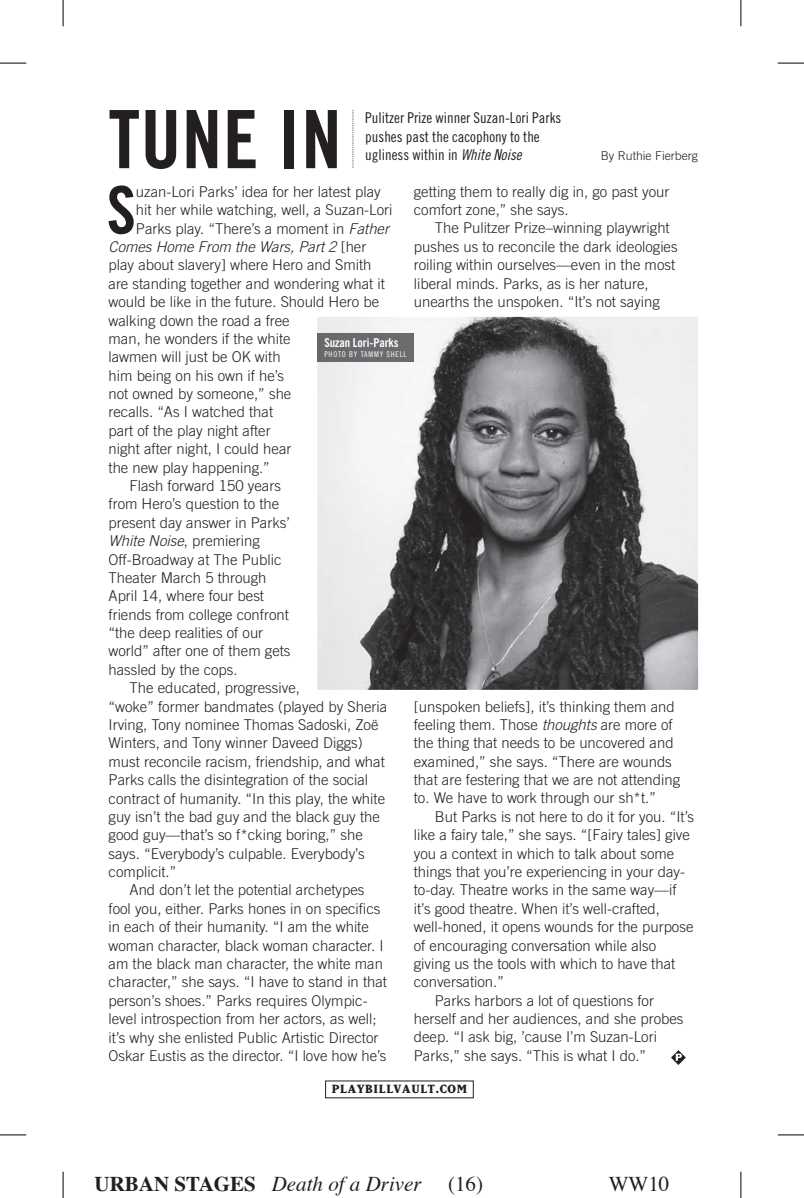
<style>
.page{position:relative;width:804px;height:1198px;background:#fff}
.page>*{position:absolute;margin:0;border:0;box-sizing:border-box;transform-origin:0 0}
.t1{font:80.5px "Trade Gothic Bold Cond Twenty";letter-spacing:.01em;color:#231f20}
.t2{font:65.8px "Trade Gothic Bold Cond Twenty";color:#231f20}
.t3{font:italic 21px "Times";color:#231f20}
.t4{font:21px "Times";color:#231f20}
.t5{font:300 14.88px/18.4px "Trade Gothic";color:#231f20}
.t6{font:14.88px/18.4px "Trade Gothic Cond Eighteen";color:#231f20}
.t7{font:italic 300 14.88px "Trade Gothic";color:#231f20}
.t8{font:800 14px "Matrix";color:#231f20}
.t9{font:300 12.25px "Trade Gothic";color:#231f20}
.t10{font:12.25px "Trade Gothic Bold Cond Twenty";letter-spacing:-.01em;color:#fff}
.t11{font:7.88px "Trade Gothic Cond Eighteen";letter-spacing:.1em;color:#fff}
.s1{font-family:"Trade Gothic Cond Eighteen Obl"}
.s2{font-style:italic}
.s3{font-style:normal}
.s4{font-weight:700;font-style:normal}
</style>
<div class="page">
<img style="left:317px;top:317px;width:381px;height:372px">
<svg style="left:671px;top:1050px;width:14px;height:14px"></svg>
<div style="left:317px;top:333px;width:97px;height:28px;background:#696a6d"></div>
<svg style="left:352px;top:110px;width:1px;height:58px"></svg>
<svg style="left:0;top:63px;width:26px;height:1px"></svg>
<svg style="left:777px;top:62px;width:26px;height:2px"></svg>
<svg style="left:0;top:1134px;width:26px;height:1px"></svg>
<svg style="left:777px;top:1134px;width:26px;height:1px"></svg>
<svg style="left:63px;top:0;width:1px;height:26px"></svg>
<svg style="left:63px;top:1171px;width:1px;height:26px"></svg>
<svg style="left:740px;top:0;width:1px;height:26px"></svg>
<svg style="left:740px;top:1171px;width:2px;height:27px"></svg>
<h1 class="t1" style="left:108px;top:90px;width:234px">TUNE IN</h1>
<p class="t6" style="left:365px;top:109px;width:197px">Pulitzer Prize winner Suzan-Lori Parks pushes past the cacophony to the ugliness within in <span class="s1">White Noise</span></p>
<p class="t9" style="left:600px;top:148px;width:99px">By Ruthie Fierberg</p>
<h2 class="t2" style="left:107px;top:170px;width:31px">S</h2>
<p class="t5" style="left:136px;top:182px;width:246px">uzan-Lori Parks’ idea for her latest play</p>
<p class="t5" style="left:414px;top:182px;width:257px">getting them to really dig in, go past your comfort zone,” she says.</p>
<p class="t5" style="left:414px;top:219px;width:265px;text-indent:21px">The Pulitzer Prize–winning playwright pushes us to reconcile the dark ideologies roiling within ourselves—even in the most liberal minds. Parks, as is her nature, unearths the unspoken. “It’s not saying</p>
<p class="t5" style="left:136px;top:200px;width:258px">hit her while watching, well, a Suzan-Lori</p>
<p class="t5" style="left:136px;top:219px;width:254px">Parks play. “There’s a moment in <span class="s2">Father</span></p>
<p class="t7" style="left:108px;top:238px;width:259px">Comes Home From the Wars, Part 2 <span class="s3">[her</span></p>
<p class="t5" style="left:108px;top:256px;width:264px">play about slavery] where Hero and Smith</p>
<p class="t5" style="left:108px;top:274px;width:278px">are standing together and wondering what it</p>
<p class="t5" style="left:108px;top:292px;width:272px">would be like in the future. Should Hero be</p>
<p class="t5" style="left:108px;top:311px;width:183px">walking down the road a free</p>
<p class="t5" style="left:108px;top:329px;width:183px">man, he wonders if the white</p>
<p class="t5" style="left:108px;top:347px;width:173px">lawmen will just be OK with</p>
<p class="t5" style="left:108px;top:366px;width:177px">him being on his own if he’s</p>
<p class="t5" style="left:108px;top:384px;width:184px">not owned by someone,” she</p>
<p class="t5" style="left:108px;top:402px;width:166px">recalls. “As I watched that</p>
<p class="t5" style="left:108px;top:421px;width:164px">part of the play night after</p>
<p class="t5" style="left:108px;top:439px;width:184px">night after night, I could hear</p>
<p class="t5" style="left:108px;top:458px;width:163px">the new play happening.”</p>
<p class="t5" style="left:129px;top:476px;width:153px">Flash forward 150 years</p>
<p class="t5" style="left:108px;top:494px;width:172px">from Hero’s question to the</p>
<p class="t5" style="left:108px;top:513px;width:182px">present day answer in Parks’</p>
<p class="t5" style="left:108px;top:531px;width:153px"><span class="s2">White Noise</span>, premiering</p>
<p class="t5" style="left:108px;top:549px;width:174px">Off-Broadway at The Public</p>
<p class="t5" style="left:108px;top:568px;width:159px">Theater March 5 through</p>
<p class="t5" style="left:108px;top:586px;width:157px">April 14, where four best</p>
<p class="t5" style="left:108px;top:605px;width:182px">friends from college confront</p>
<p class="t5" style="left:108px;top:623px;width:156px">“the deep realities of our</p>
<p class="t5" style="left:108px;top:641px;width:183px">world” after one of them gets</p>
<p class="t5" style="left:108px;top:660px;width:130px">hassled by the cops.</p>
<p class="t5" style="left:129px;top:678px;width:172px">The educated, progressive,</p>
<p class="t5" style="left:108px;top:696px;width:280px">“woke” former bandmates (played by Sheria</p>
<p class="t5" style="left:108px;top:715px;width:271px">Irving, Tony nominee Thomas Sadoski, Zoë</p>
<p class="t5" style="left:108px;top:733px;width:256px">Winters, and Tony winner Daveed Diggs)</p>
<p class="t5" style="left:108px;top:752px;width:278px">must reconcile racism, friendship, and what</p>
<p class="t5" style="left:108px;top:770px;width:261px">Parks calls the disintegration of the social</p>
<p class="t5" style="left:108px;top:788px;width:278px">contract of humanity. “In this play, the white</p>
<p class="t5" style="left:108px;top:807px;width:273px">guy isn’t the bad guy and the black guy the</p>
<p class="t5" style="left:108px;top:825px;width:256px">good guy—that’s so f*cking boring,” she</p>
<p class="t5" style="left:108px;top:843px;width:257px">says. “Everybody’s culpable. Everybody’s</p>
<p class="t5" style="left:108px;top:862px;width:69px">complicit.”</p>
<p class="t5" style="left:129px;top:880px;width:236px">And don’t let the potential archetypes</p>
<p class="t5" style="left:108px;top:898px;width:273px">fool you, either. Parks hones in on specifics</p>
<p class="t5" style="left:108px;top:917px;width:262px">in each of their humanity. “I am the white</p>
<p class="t5" style="left:108px;top:935px;width:276px">woman character, black woman character. I</p>
<p class="t5" style="left:108px;top:954px;width:276px">am the black man character, the white man</p>
<p class="t5" style="left:108px;top:972px;width:280px">character,” she says. “I have to stand in that</p>
<p class="t5" style="left:108px;top:990px;width:260px">person’s shoes.” Parks requires Olympic-</p>
<p class="t5" style="left:108px;top:1009px;width:269px">level introspection from her actors, as well;</p>
<p class="t5" style="left:108px;top:1027px;width:271px">it’s why she enlisted Public Artistic Director</p>
<p class="t5" style="left:108px;top:1045px;width:279px">Oskar Eustis as the director. “I love how he’s</p>
<p class="t10" style="left:324px;top:335px;width:76px">Suzan Lori-Parks</p>
<p class="t11" style="left:324px;top:350px;width:84px">PHOTO BY TAMMY SHELL</p>
<p class="t5" style="left:414px;top:696px;width:268px">[unspoken beliefs], it’s thinking them and feeling them. Those <span class="s2">thoughts</span> are more of the thing that needs to be uncovered and examined,” she says. “There are wounds that are festering that we are not attending to. We have to work through our sh*t.”</p>
<p class="t5" style="left:435px;top:807px;width:260px">But Parks is not here to do it for you. “It’s</p>
<p class="t5" style="left:414px;top:825px;width:277px">like a fairy tale,” she says. “[Fairy tales] give</p>
<p class="t5" style="left:414px;top:843px;width:262px">you a context in which to talk about some</p>
<p class="t5" style="left:414px;top:862px;width:273px">things that you’re experiencing in your day-</p>
<p class="t5" style="left:414px;top:880px;width:264px">to-day. Theatre works in the same way—if</p>
<p class="t5" style="left:414px;top:898px;width:248px">it’s good theatre. When it’s well-crafted,</p>
<p class="t5" style="left:414px;top:917px;width:281px">well-honed, it opens wounds for the purpose</p>
<p class="t5" style="left:414px;top:935px;width:244px">of encouraging conversation while also</p>
<p class="t5" style="left:414px;top:953px;width:263px">giving us the tools with which to have that</p>
<p class="t5" style="left:414px;top:972px;width:92px">conversation.”</p>
<p class="t5" style="left:435px;top:990px;width:221px">Parks harbors a lot of questions for</p>
<p class="t5" style="left:414px;top:1009px;width:271px">herself and her audiences, and she probes</p>
<p class="t5" style="left:414px;top:1027px;width:244px">deep. “I ask big, ’cause I’m Suzan-Lori</p>
<p class="t5" style="left:414px;top:1045px;width:234px">Parks,” she says. “This is what I do.”</p>
<p class="t8" style="left:332px;top:1035px;width:137px">PLAYBILLVAULT.COM</p>
<p class="t8" style="left:332px;top:1081px;width:137px">PLAYBILLVAULT.COM</p>
<h3 class="t3" style="left:95px;top:1164px;width:390px"><span class="s4">URBAN STAGES</span> Death of a Driver <span class="s3">(16)</span></h3>
<h3 class="t4" style="left:608px;top:1163px;width:62px">WW10</h3>
</div>
